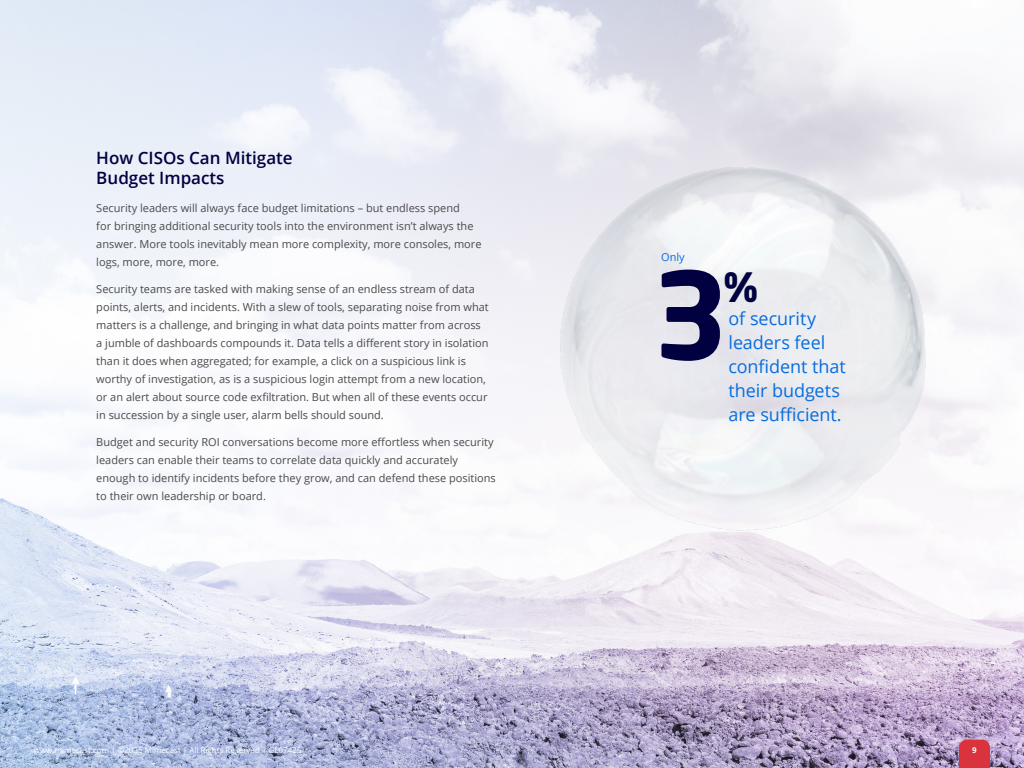
<style>
.page{position:relative;width:1024px;height:768px;background:#fff}
.page>*{position:absolute;margin:0;border:0;box-sizing:border-box;transform-origin:0 0}
.t1{font:700 120px "Neo Sans W1 G";color:#010041}
.t2{font:900 40px "Neo Sans W1 G";color:#010041}
.t3{font:18px/24px "Open Sans";letter-spacing:-.005em;color:#076ddd}
.t4{font:600 17px/20px "Open Sans";color:#010041}
.t5{font:11px/18px "Open Sans";color:#4a4a4a}
.t6{font:11px "Open Sans";color:#076ddd}
.t7{font:8px "Open Sans";color:#fff}
.t8{font:700 8px "Open Sans";color:#fff}
</style>
<div class="page">
<img style="left:0;top:0;width:1024px;height:768px">
<img style="left:427px;top:40px;width:597px;height:551px">
<svg style="left:959px;top:740px;width:31px;height:28px"></svg>
<h3 class="t4" style="left:96px;top:147px;width:198px">How CISOs Can Mitigate<br>Budget Impacts</h3>
<p class="t5" style="left:96px;top:199px;width:387px">Security leaders will always face budget limitations – but endless spend<br>for bringing additional security tools into the environment isn’t always the answer. More tools inevitably mean more complexity, more consoles, more logs, more, more, more.</p>
<p class="t5" style="left:96px;top:280px;width:394px">Security teams are tasked with making sense of an endless stream of data points, alerts, and incidents. With a slew of tools, separating noise from what matters is a challenge, and bringing in what data points matter from across a jumble of dashboards compounds it. Data tells a different story in isolation than it does when aggregated; for example, a click on a suspicious link is worthy of investigation, as is a suspicious login attempt from a new location, or an alert about source code exfiltration. But when all of these events occur in succession by a single user, alarm bells should sound.</p>
<p class="t5" style="left:96px;top:433px;width:401px">Budget and security ROI conversations become more effortless when security leaders can enable their teams to correlate data quickly and accurately enough to identify incidents before they grow, and can defend these positions to their own leadership or board.</p>
<p class="t6" style="left:661px;top:249px;width:25px">Only</p>
<h1 class="t1" style="left:652px;top:238px;width:79px">3</h1>
<h2 class="t2" style="left:724px;top:261px;width:36px">%</h2>
<h3 class="t3" style="left:729px;top:306px;width:119px">of security leaders feel confident that their budgets are sufficient.</h3>
<p class="t7" style="left:34px;top:745px;width:269px">www.mimecast.com | ©2025 Mimecast | All Rights Reserved | GL07425</p>
<p class="t8" style="left:972px;top:745px;width:6px">9</p>
</div>
